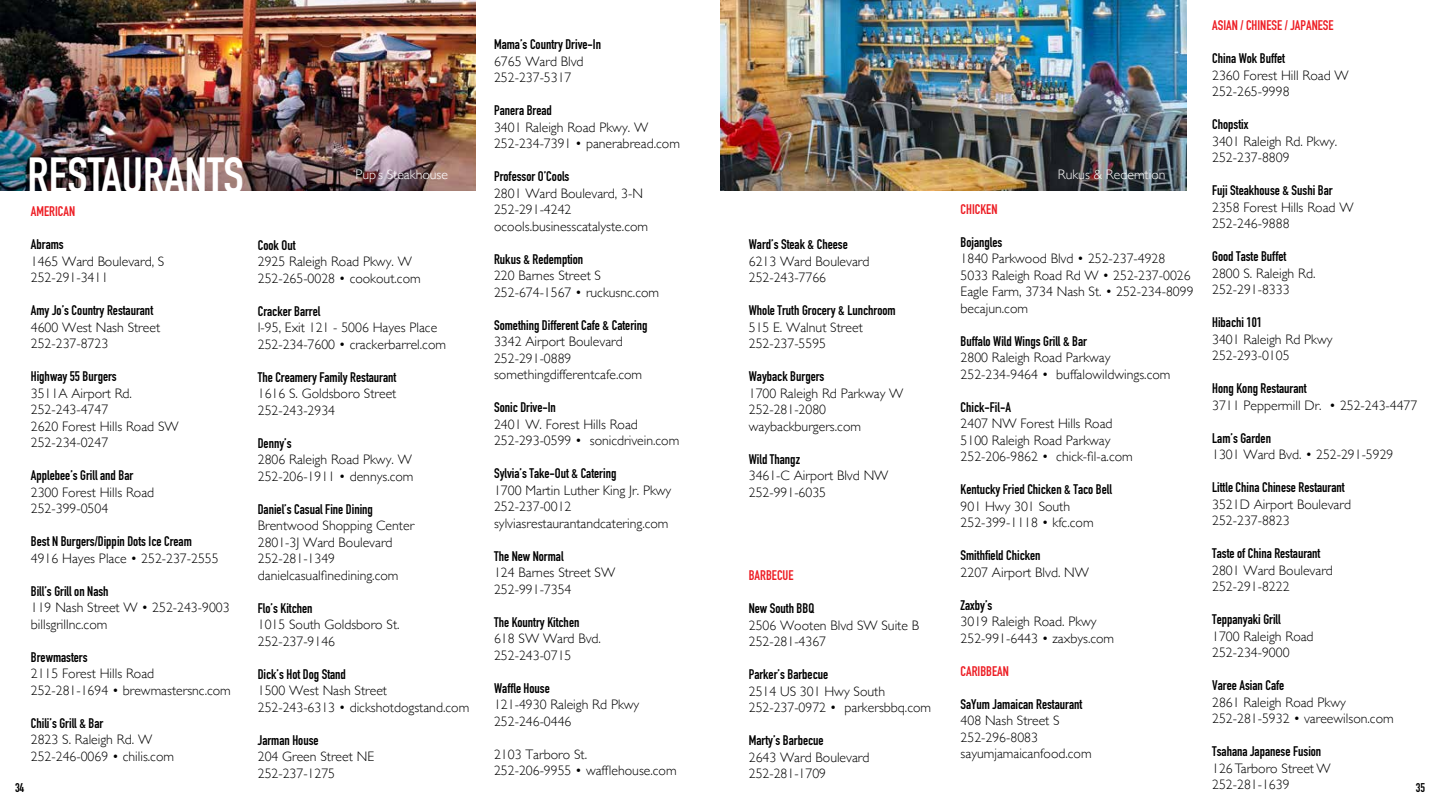
<style>
.page{position:relative;width:1440px;height:810px;background:#fff}
.page>*{position:absolute;margin:0;border:0;box-sizing:border-box;transform-origin:0 0}
.t1{font:700 50px "DIN Condensed";color:#fff}
.t2{font:300 13.75px/16.5px "Gill Sans";color:#000}
.t3{font:700 13.75px "DIN Condensed";color:#000}
.t4{font:700 13.75px "DIN Condensed";color:#ed1d24}
.t5{font:300 13.75px "Gill Sans";color:#fff}
.t6{font:700 12.5px "DIN Condensed";color:#000}
</style>
<div class="page">
<img style="left:720px;top:0;width:466px;height:191px">
<img style="left:0;top:0;width:475px;height:191px">
<p class="t4" style="left:1212px;top:16px;width:123px">ASIAN / CHINESE / JAPANESE</p>
<p class="t3" style="left:1212px;top:49px;width:74px">China Wok Buffet</p>
<p class="t2" style="left:1212px;top:67px;width:138px">2360 Forest Hill Road W<br>252-265-9998</p>
<p class="t3" style="left:1212px;top:115px;width:38px">Chopstix</p>
<p class="t2" style="left:1212px;top:133px;width:127px">3401 Raleigh Rd. Pkwy.<br>252-237-8809</p>
<p class="t3" style="left:1212px;top:181px;width:122px">Fuji Steakhouse &amp; Sushi Bar</p>
<p class="t2" style="left:1212px;top:199px;width:143px">2358 Forest Hills Road W<br>252-246-9888</p>
<p class="t3" style="left:1212px;top:247px;width:76px">Good Taste Buffet</p>
<p class="t2" style="left:1212px;top:265px;width:105px">2800 S. Raleigh Rd.<br>252-291-8333</p>
<p class="t3" style="left:1212px;top:313px;width:51px">Hibachi 101</p>
<p class="t2" style="left:1212px;top:331px;width:122px">3401 Raleigh Rd Pkwy<br>252-293-0105</p>
<p class="t3" style="left:1212px;top:379px;width:96px">Hong Kong Restaurant</p>
<p class="t2" style="left:1212px;top:397px;width:207px">3711 Peppermill Dr. • 252-243-4477</p>
<p class="t3" style="left:1212px;top:429px;width:60px">Lam’s Garden</p>
<p class="t2" style="left:1212px;top:446px;width:183px">1301 Ward Bvd. • 252-291-5929</p>
<p class="t3" style="left:1212px;top:478px;width:134px">Little China Chinese Restaurant</p>
<p class="t2" style="left:1212px;top:496px;width:140px">3521D Airport Boulevard<br>252-237-8823</p>
<p class="t3" style="left:1212px;top:544px;width:110px">Taste of China Restaurant</p>
<p class="t2" style="left:1212px;top:562px;width:122px">2801 Ward Boulevard<br>252-291-8222</p>
<p class="t3" style="left:1212px;top:610px;width:70px">Teppanyaki Grill</p>
<p class="t2" style="left:1212px;top:628px;width:103px">1700 Raleigh Road<br>252-234-9000</p>
<p class="t3" style="left:1212px;top:676px;width:74px">Varee Asian Cafe</p>
<p class="t2" style="left:1212px;top:694px;width:183px">2861 Raleigh Road Pkwy<br>252-281-5932 • vareewilson.com</p>
<p class="t3" style="left:1212px;top:742px;width:111px">Tsahana Japanese Fusion</p>
<p class="t2" style="left:1212px;top:760px;width:120px">126 Tarboro Street W<br>252-281-1639</p>
<p class="t3" style="left:494px;top:35px;width:108px">Mama’s Country Drive-In</p>
<p class="t2" style="left:494px;top:52px;width:91px">6765 Ward Blvd<br>252-237-5317</p>
<p class="t3" style="left:494px;top:101px;width:59px">Panera Bread</p>
<p class="t2" style="left:494px;top:118px;width:187px">3401 Raleigh Road Pkwy. W<br>252-234-7391 • panerabread.com</p>
<p class="t3" style="left:494px;top:167px;width:77px">Professor O’Cools</p>
<p class="t2" style="left:494px;top:184px;width:156px">2801 Ward Boulevard, 3-N<br>252-291-4242 ocools.businesscatalyste.com</p>
<p class="t3" style="left:494px;top:250px;width:91px">Rukus &amp; Redemption</p>
<p class="t2" style="left:494px;top:267px;width:167px">220 Barnes Street S<br>252-674-1567 • ruckusnc.com</p>
<p class="t3" style="left:494px;top:316px;width:155px">Something Different Cafe &amp; Catering</p>
<p class="t2" style="left:494px;top:333px;width:150px">3342 Airport Boulevard<br>252-291-0889 somethingdifferentcafe.com</p>
<p class="t3" style="left:494px;top:398px;width:63px">Sonic Drive-In</p>
<p class="t2" style="left:494px;top:415px;width:187px">2401 W. Forest Hills Road<br>252-293-0599 • sonicdrivein.com</p>
<p class="t3" style="left:494px;top:464px;width:124px">Sylvia’s Take-Out &amp; Catering</p>
<p class="t2" style="left:494px;top:481px;width:179px">1700 Martin Luther King Jr. Pkwy<br>252-237-0012 sylviasrestaurantandcatering.com</p>
<p class="t3" style="left:494px;top:547px;width:71px">The New Normal</p>
<p class="t2" style="left:494px;top:564px;width:123px">124 Barnes Street SW<br>252-991-7354</p>
<p class="t3" style="left:494px;top:613px;width:87px">The Kountry Kitchen</p>
<p class="t2" style="left:494px;top:630px;width:108px">618 SW Ward Bvd.<br>252-243-0715</p>
<p class="t3" style="left:494px;top:679px;width:57px">Waffle House</p>
<p class="t2" style="left:494px;top:696px;width:147px">121-4930 Raleigh Rd Pkwy<br>252-246-0446</p>
<p class="t2" style="left:494px;top:745px;width:184px">2103 Tarboro St.<br>252-206-9955 • wafflehouse.com</p>
<h1 class="t1" style="left:28px;top:142px;width:218px">RESTAURANTS</h1>
<p class="t5" style="left:355px;top:164px;width:94px">Pup’s Steakhouse</p>
<p class="t5" style="left:1058px;top:164px;width:109px">Rukus &amp; Redemtion</p>
<p class="t4" style="left:961px;top:200px;width:38px">CHICKEN</p>
<p class="t3" style="left:961px;top:233px;width:43px">Bojangles</p>
<p class="t2" style="left:961px;top:250px;width:234px">1840 Parkwood Blvd • 252-237-4928<br>5033 Raleigh Road Rd W • 252-237-0026<br>Eagle Farm, 3734 Nash St. • 252-234-8099 becajun.com</p>
<p class="t3" style="left:961px;top:332px;width:128px">Buffalo Wild Wings Grill &amp; Bar</p>
<p class="t2" style="left:961px;top:349px;width:211px">2800 Raleigh Road Parkway<br>252-234-9464 • buffalowildwings.com</p>
<p class="t3" style="left:961px;top:398px;width:52px">Chick-Fil-A</p>
<p class="t2" style="left:961px;top:415px;width:174px">2407 NW Forest Hills Road<br>5100 Raleigh Road Parkway<br>252-206-9862 • chick-fil-a.com</p>
<p class="t3" style="left:961px;top:480px;width:153px">Kentucky Fried Chicken &amp; Taco Bell</p>
<p class="t2" style="left:961px;top:497px;width:135px">901 Hwy 301 South<br>252-399-1118 • kfc.com</p>
<p class="t3" style="left:961px;top:546px;width:81px">Smithfield Chicken</p>
<p class="t2" style="left:961px;top:563px;width:130px">2207 Airport Blvd. NW</p>
<p class="t3" style="left:961px;top:596px;width:33px">Zaxby’s</p>
<p class="t2" style="left:961px;top:613px;width:155px">3019 Raleigh Road. Pkwy<br>252-991-6443 • zaxbys.com</p>
<p class="t4" style="left:961px;top:662px;width:50px">CARIBBEAN</p>
<p class="t3" style="left:961px;top:695px;width:123px">SaYum Jamaican Restaurant</p>
<p class="t2" style="left:961px;top:712px;width:133px">408 Nash Street S<br>252-296-8083 sayumjamaicanfood.com</p>
<p class="t4" style="left:31px;top:202px;width:46px">AMERICAN</p>
<p class="t3" style="left:31px;top:235px;width:34px">Abrams</p>
<p class="t2" style="left:31px;top:252px;width:135px">1465 Ward Boulevard, S<br>252-291-3411</p>
<p class="t3" style="left:31px;top:301px;width:124px">Amy Jo’s Country Restaurant</p>
<p class="t2" style="left:31px;top:318px;width:131px">4600 West Nash Street<br>252-237-8723</p>
<p class="t3" style="left:31px;top:367px;width:87px">Highway 55 Burgers</p>
<p class="t2" style="left:31px;top:384px;width:149px">3511A Airport Rd.<br>252-243-4747<br>2620 Forest Hills Road SW<br>252-234-0247</p>
<p class="t3" style="left:31px;top:466px;width:104px">Applebee’s Grill and Bar</p>
<p class="t2" style="left:31px;top:483px;width:125px">2300 Forest Hills Road<br>252-399-0504</p>
<p class="t3" style="left:31px;top:532px;width:162px">Best N Burgers/Dippin Dots Ice Cream</p>
<p class="t2" style="left:31px;top:549px;width:189px">4916 Hayes Place • 252-237-2555</p>
<p class="t3" style="left:31px;top:582px;width:79px">Bill’s Grill on Nash</p>
<p class="t2" style="left:31px;top:599px;width:200px">119 Nash Street W • 252-243-9003 billsgrillnc.com</p>
<p class="t3" style="left:31px;top:648px;width:58px">Brewmasters</p>
<p class="t2" style="left:31px;top:665px;width:202px">2115 Forest Hills Road<br>252-281-1694 • brewmastersnc.com</p>
<p class="t3" style="left:31px;top:714px;width:74px">Chili’s Grill &amp; Bar</p>
<p class="t2" style="left:31px;top:731px;width:145px">2823 S. Raleigh Rd. W<br>252-246-0069 • chilis.com</p>
<p class="t3" style="left:749px;top:235px;width:101px">Ward’s Steak &amp; Cheese</p>
<p class="t2" style="left:749px;top:252px;width:122px">6213 Ward Boulevard<br>252-243-7766</p>
<p class="t3" style="left:749px;top:301px;width:148px">Whole Truth Grocery &amp; Lunchroom</p>
<p class="t2" style="left:749px;top:318px;width:116px">515 E. Walnut Street<br>252-237-5595</p>
<p class="t3" style="left:749px;top:367px;width:77px">Wayback Burgers</p>
<p class="t2" style="left:749px;top:384px;width:156px">1700 Raleigh Rd Parkway W<br>252-281-2080 waybackburgers.com</p>
<p class="t3" style="left:749px;top:450px;width:53px">Wild Thangz</p>
<p class="t2" style="left:749px;top:467px;width:141px">3461-C Airport Blvd NW<br>252-991-6035</p>
<p class="t3" style="left:258px;top:236px;width:39px">Cook Out</p>
<p class="t2" style="left:258px;top:253px;width:164px">2925 Raleigh Road Pkwy. W<br>252-265-0028 • cookout.com</p>
<p class="t3" style="left:258px;top:302px;width:64px">Cracker Barrel</p>
<p class="t2" style="left:258px;top:319px;width:190px">I-95, Exit 121 - 5006 Hayes Place<br>252-234-7600 • crackerbarrel.com</p>
<p class="t3" style="left:258px;top:368px;width:140px">The Creamery Family Restaurant</p>
<p class="t2" style="left:258px;top:385px;width:140px">1616 S. Goldsboro Street<br>252-243-2934</p>
<p class="t3" style="left:258px;top:434px;width:35px">Denny’s</p>
<p class="t2" style="left:258px;top:451px;width:157px">2806 Raleigh Road Pkwy. W<br>252-206-1911 • dennys.com</p>
<p class="t3" style="left:258px;top:500px;width:117px">Daniel’s Casual Fine Dining</p>
<p class="t2" style="left:258px;top:517px;width:158px">Brentwood Shopping Center<br>2801-3J Ward Boulevard<br>252-281-1349 danielcasualfinedining.com</p>
<p class="t3" style="left:258px;top:599px;width:56px">Flo’s Kitchen</p>
<p class="t2" style="left:258px;top:616px;width:143px">1015 South Goldsboro St.<br>252-237-9146</p>
<p class="t3" style="left:258px;top:665px;width:90px">Dick’s Hot Dog Stand</p>
<p class="t2" style="left:258px;top:682px;width:213px">1500 West Nash Street<br>252-243-6313 • dickshotdogstand.com</p>
<p class="t3" style="left:258px;top:731px;width:62px">Jarman House</p>
<p class="t2" style="left:258px;top:748px;width:118px">204 Green Street NE<br>252-237-1275</p>
<p class="t4" style="left:749px;top:566px;width:46px">BARBECUE</p>
<p class="t3" style="left:749px;top:599px;width:67px">New South BBQ</p>
<p class="t2" style="left:749px;top:616px;width:172px">2506 Wooten Blvd SW Suite B<br>252-281-4367</p>
<p class="t3" style="left:749px;top:665px;width:81px">Parker’s Barbecue</p>
<p class="t2" style="left:749px;top:682px;width:184px">2514 US 301 Hwy South<br>252-237-0972 • parkersbbq.com</p>
<p class="t3" style="left:749px;top:731px;width:76px">Marty’s Barbecue</p>
<p class="t2" style="left:749px;top:748px;width:122px">2643 Ward Boulevard<br>252-281-1709</p>
<p class="t6" style="left:15px;top:780px;width:11px">34</p>
<p class="t6" style="left:1416px;top:780px;width:11px">35</p>
</div>
